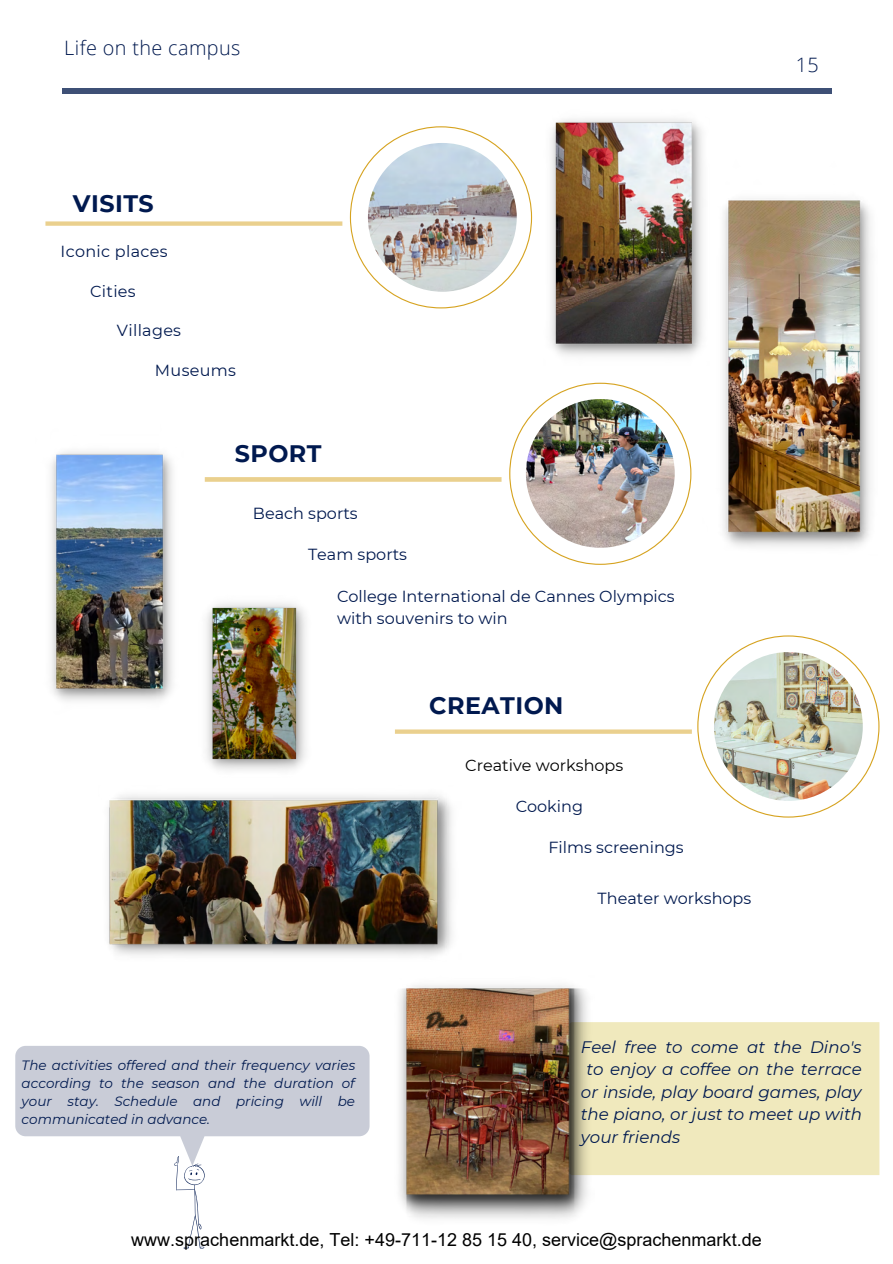
<style>
.page{position:relative;width:893px;height:1264px;background:#fff}
.page>*{position:absolute;margin:0;border:0;box-sizing:border-box;transform-origin:0 0}
.t1{font:700 23.85px "Montserrat";letter-spacing:.02em;color:#00194f}
.t2{font:300 19.8px "Open Sans";letter-spacing:.02em;color:#00194f}
.t3{font:18px "Arial";color:#000}
.t4{font:italic 16.65px "Montserrat";color:#00194f}
.t5{font:16.05px/22.2px "Montserrat";color:#00194f}
.t6{font:16.05px "Montserrat";letter-spacing:.02em;color:#00194f}
.t7{font:16.05px "Montserrat";color:#000}
.t8{font:italic 13.5px/18px "Montserrat";color:#00194f;text-align:justify}
</style>
<div class="page">
<div style="left:62px;top:88px;width:769px;height:6px;background:#3e5076"></div>
<svg style="left:15px;top:1046px;width:354px;height:202px"></svg>
<div style="left:45px;top:221px;width:297px;height:5px;background:#ead08e"></div>
<div style="left:205px;top:477px;width:296px;height:5px;background:#ead08e"></div>
<svg style="left:395px;top:729px;width:296px;height:4px"></svg>
<img style="left:723px;top:198px;width:148px;height:349px">
<img style="left:51px;top:451px;width:122px;height:250px">
<svg style="left:697px;top:635px;width:182px;height:182px"></svg>
<img style="left:714px;top:652px;width:148px;height:149px;border-radius:50%">
<div style="left:594px;top:1022px;width:285px;height:153px;background:#f0e9bd"></div>
<img style="left:108px;top:795px;width:344px;height:161px">
<img style="left:206px;top:603px;width:100px;height:167px">
<svg style="left:350px;top:126px;width:182px;height:182px"></svg>
<img style="left:509px;top:383px;width:182px;height:182px">
<img style="left:550px;top:119px;width:153px;height:237px">
<img style="left:399px;top:985px;width:195px;height:234px">
<h2 class="t2" style="left:64px;top:34px;width:177px">Life on the campus</h2>
<h2 class="t2" style="left:795px;top:51px;width:24px">15</h2>
<h1 class="t1" style="left:73px;top:188px;width:82px">VISITS</h1>
<p class="t6" style="left:60px;top:241px;width:109px">Iconic places</p>
<p class="t5" style="left:90px;top:280px;width:47px">Cities</p>
<p class="t6" style="left:117px;top:320px;width:66px">Villages</p>
<p class="t6" style="left:155px;top:360px;width:83px">Museums</p>
<h1 class="t1" style="left:235px;top:439px;width:88px">SPORT</h1>
<p class="t5" style="left:253px;top:502px;width:106px">Beach sports</p>
<p class="t5" style="left:308px;top:543px;width:101px">Team sports</p>
<p class="t5" style="left:337px;top:585px;width:339px">College International de Cannes Olympics with souvenirs to win</p>
<h1 class="t1" style="left:429px;top:691px;width:136px">CREATION</h1>
<p class="t7" style="left:465px;top:755px;width:160px">Creative workshops</p>
<p class="t5" style="left:515px;top:795px;width:69px">Cooking</p>
<p class="t5" style="left:548px;top:836px;width:137px">Films screenings</p>
<p class="t5" style="left:597px;top:887px;width:155px">Theater workshops</p>
<p class="t8" style="left:22px;top:1056px;width:335px">The activities offered and their frequency varies according to the season and the duration of your stay. Schedule and pricing will be communicated in advance.</p>
<p class="t4" style="left:581px;top:1036px;width:282px">Feel free to come at the Dino's</p>
<p class="t4" style="left:586px;top:1059px;width:277px">to enjoy a coffee on the terrace</p>
<p class="t4" style="left:581px;top:1081px;width:282px">or inside, play board games, play</p>
<p class="t4" style="left:581px;top:1104px;width:282px">the piano, or just to meet up with</p>
<p class="t4" style="left:581px;top:1126px;width:101px">your friends</p>
<h3 class="t3" style="left:131px;top:1227px;width:632px">www.sprachenmarkt.de, Tel: +49-711-12 85 15 40, service@sprachenmarkt.de</h3>
</div>
